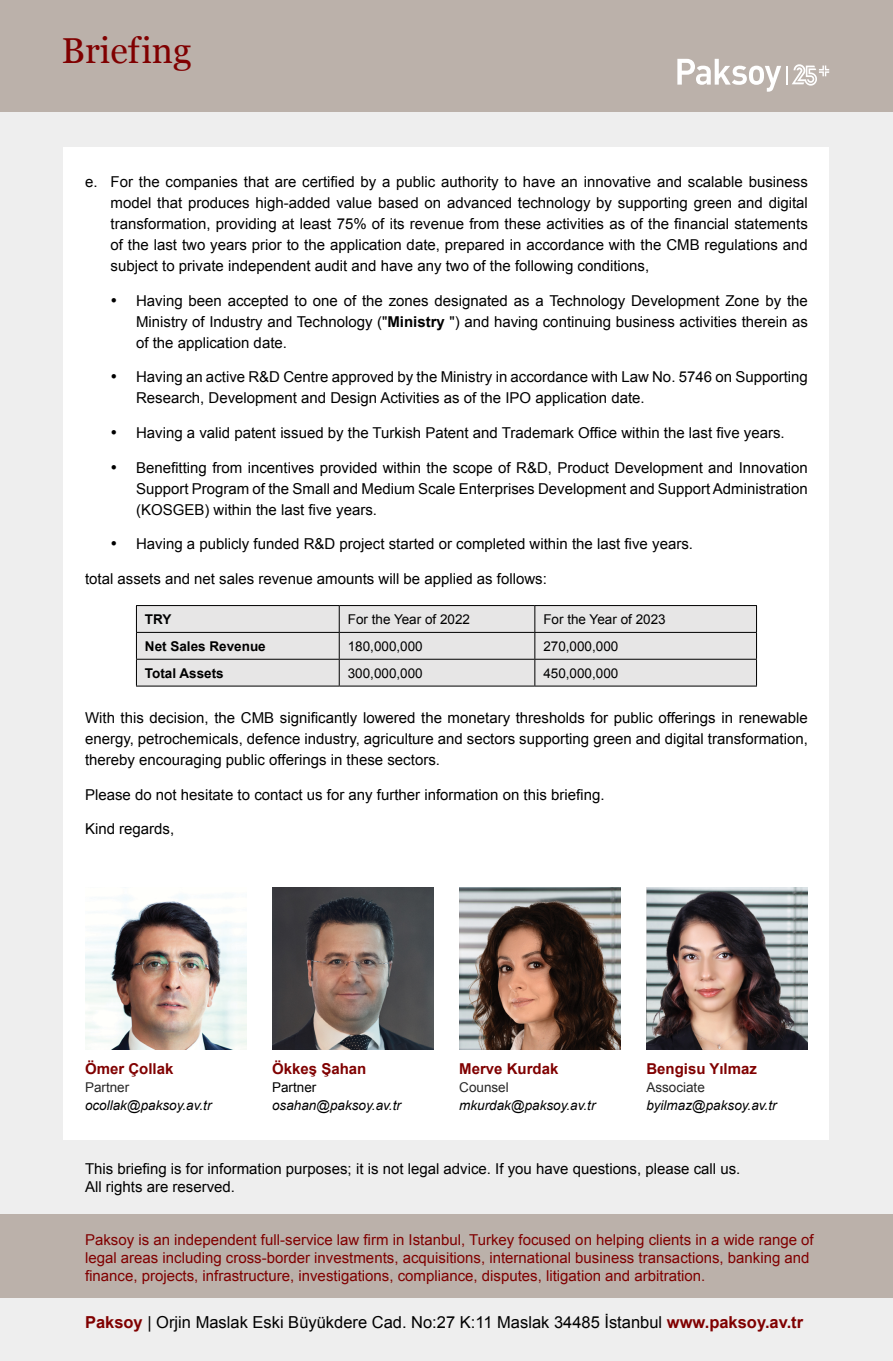
<style>
.page{position:relative;width:893px;height:1361px;background:#eee}
.page>*{position:absolute;margin:0;border:0;box-sizing:border-box;transform-origin:0 0}
.t1{font:36px "Georgia";color:#800000}
.t2{font:16.5px "Arial";color:#000}
.t3{font:15px/21px "Arial";color:#000;text-align:justify}
.t4{font:15px/18px "Arial";color:#800000}
.t5{font:700 15px "Arial";color:#800000}
.t6{font:13.5px "Arial";color:#000}
.t7{font:italic 13.5px "Arial";color:#000}
.t8{font:700 13.5px "Arial";color:#000}
.t9{font:13.5px "Arial";color:#282828}
.s1{font-weight:700}
.s2{font-weight:700;color:#800000}
</style>
<div class="page">
<div style="left:0;top:0;width:893px;height:112px;background:#bbb1aa"></div>
<div style="left:64px;top:147px;width:765px;height:993px;background:#fff"></div>
<div style="left:0;top:1214px;width:893px;height:83px;background:#bbb1aa"></div>
<img style="left:646px;top:888px;width:162px;height:161px">
<img style="left:85px;top:895px;width:162px;height:154px">
<img style="left:459px;top:888px;width:162px;height:161px">
<img style="left:272px;top:888px;width:162px;height:161px">
<div style="left:137px;top:606px;width:619px;height:80px;background:#e7e6e6"></div>
<hr style="left:136px;top:605px;width:203px;height:1px;background:#000">
<hr style="left:339px;top:605px;width:196px;height:1px;background:#000">
<hr style="left:535px;top:605px;width:222px;height:1px;background:#000">
<hr style="left:136px;top:632px;width:203px;height:1px;background:#000">
<hr style="left:339px;top:632px;width:196px;height:1px;background:#000">
<hr style="left:535px;top:632px;width:222px;height:1px;background:#000">
<hr style="left:136px;top:659px;width:203px;height:1px;background:#000">
<hr style="left:339px;top:659px;width:196px;height:1px;background:#000">
<hr style="left:535px;top:659px;width:222px;height:1px;background:#000">
<hr style="left:136px;top:686px;width:203px;height:1px;background:#000">
<hr style="left:339px;top:686px;width:196px;height:1px;background:#000">
<hr style="left:535px;top:686px;width:222px;height:1px;background:#000">
<svg style="left:136px;top:606px;width:1px;height:80px"></svg>
<svg style="left:339px;top:606px;width:1px;height:80px"></svg>
<svg style="left:534px;top:606px;width:1px;height:80px"></svg>
<svg style="left:756px;top:606px;width:1px;height:80px"></svg>
<svg style="left:677px;top:59px;width:104px;height:33px"></svg>
<svg style="left:787px;top:64px;width:42px;height:22px"></svg>
<h1 class="t1" style="left:62px;top:25px;width:131px">Briefing</h1>
<p class="t3" style="left:111px;top:172px;width:699px;text-indent:-26px">e. For the companies that are certified by a public authority to have an innovative and scalable business model that produces high-added value based on advanced technology by supporting green and digital transformation, providing at least 75% of its revenue from these activities as of the financial statements of the last two years prior to the application date, prepared in accordance with the CMB regulations and subject to private independent audit and have any two of the following conditions,</p>
<p class="t3" style="left:136px;top:290px;width:673px;text-indent:-26px">• Having been accepted to one of the zones designated as a Technology Development Zone by the Ministry of Industry and Technology ("<span class="s1">Ministry</span> ") and having continuing business activities therein as of the application date.</p>
<p class="t3" style="left:136px;top:367px;width:673px;text-indent:-26px">• Having an active R&amp;D Centre approved by the Ministry in accordance with Law No. 5746 on Supporting<br>Research, Development and Design Activities as of the IPO application date.</p>
<p class="t3" style="left:111px;top:422px;width:676px">• Having a valid patent issued by the Turkish Patent and Trademark Office within the last five years.</p>
<p class="t3" style="left:136px;top:457px;width:673px;text-indent:-26px">• Benefitting from incentives provided within the scope of R&amp;D, Product Development and Innovation Support Program of the Small and Medium Scale Enterprises Development and Support Administration (KOSGEB) within the last five years.</p>
<p class="t3" style="left:111px;top:533px;width:584px">• Having a publicly funded R&amp;D project started or completed within the last five years.</p>
<p class="t3" style="left:85px;top:568px;width:463px">total assets and net sales revenue amounts will be applied as follows:</p>
<p class="t8" style="left:145px;top:610px;width:28px">TRY</p>
<p class="t6" style="left:348px;top:610px;width:124px">For the Year of 2022</p>
<p class="t6" style="left:543px;top:610px;width:124px">For the Year of 2023</p>
<p class="t8" style="left:145px;top:637px;width:122px">Net Sales Revenue</p>
<p class="t6" style="left:348px;top:637px;width:77px">180,000,000</p>
<p class="t6" style="left:543px;top:637px;width:77px">270,000,000</p>
<p class="t8" style="left:145px;top:664px;width:80px">Total Assets</p>
<p class="t6" style="left:348px;top:664px;width:77px">300,000,000</p>
<p class="t6" style="left:543px;top:664px;width:77px">450,000,000</p>
<p class="t3" style="left:85px;top:707px;width:724px">With this decision, the CMB significantly lowered the monetary thresholds for public offerings in renewable energy, petrochemicals, defence industry, agriculture and sectors supporting green and digital transformation, thereby encouraging public offerings in these sectors.</p>
<p class="t3" style="left:85px;top:784px;width:521px">Please do not hesitate to contact us for any further information on this briefing.</p>
<p class="t3" style="left:85px;top:818px;width:91px">Kind regards,</p>
<p class="t5" style="left:85px;top:1059px;width:90px">Ömer Çollak</p>
<p class="t9" style="left:85px;top:1079px;width:46px">Partner</p>
<p class="t7" style="left:85px;top:1097px;width:128px">ocollak@paksoy.av.tr</p>
<p class="t5" style="left:272px;top:1059px;width:96px">Ökkeş Şahan</p>
<p class="t6" style="left:272px;top:1079px;width:46px">Partner</p>
<p class="t7" style="left:272px;top:1097px;width:130px">osahan@paksoy.av.tr</p>
<p class="t5" style="left:459px;top:1059px;width:101px">Merve Kurdak</p>
<p class="t9" style="left:459px;top:1079px;width:51px">Counsel</p>
<p class="t7" style="left:459px;top:1097px;width:138px">mkurdak@paksoy.av.tr</p>
<p class="t5" style="left:646px;top:1059px;width:112px">Bengisu Yılmaz</p>
<p class="t9" style="left:646px;top:1079px;width:60px">Associate</p>
<p class="t7" style="left:646px;top:1097px;width:132px">byilmaz@paksoy.av.tr</p>
<p class="t3" style="left:85px;top:1159px;width:657px;line-height:18px">This briefing is for information purposes; it is not legal advice. If you have questions, please call us.<br>All rights are reserved.</p>
<p class="t4" style="left:85px;top:1231px;width:730px">Paksoy is an independent full-service law firm in Istanbul, Turkey focused on helping clients in a wide range of legal areas including cross-border investments, acquisitions, international business transactions, banking and finance, projects, infrastructure, investigations, compliance, disputes, litigation and arbitration.</p>
<p class="t2" style="left:85px;top:1312px;width:720px"><span class="s2">Paksoy</span> | Orjin Maslak Eski Büyükdere Cad. No:27 K:11 Maslak 34485 İstanbul <span class="s2">www.paksoy.av.tr</span></p>
</div>
